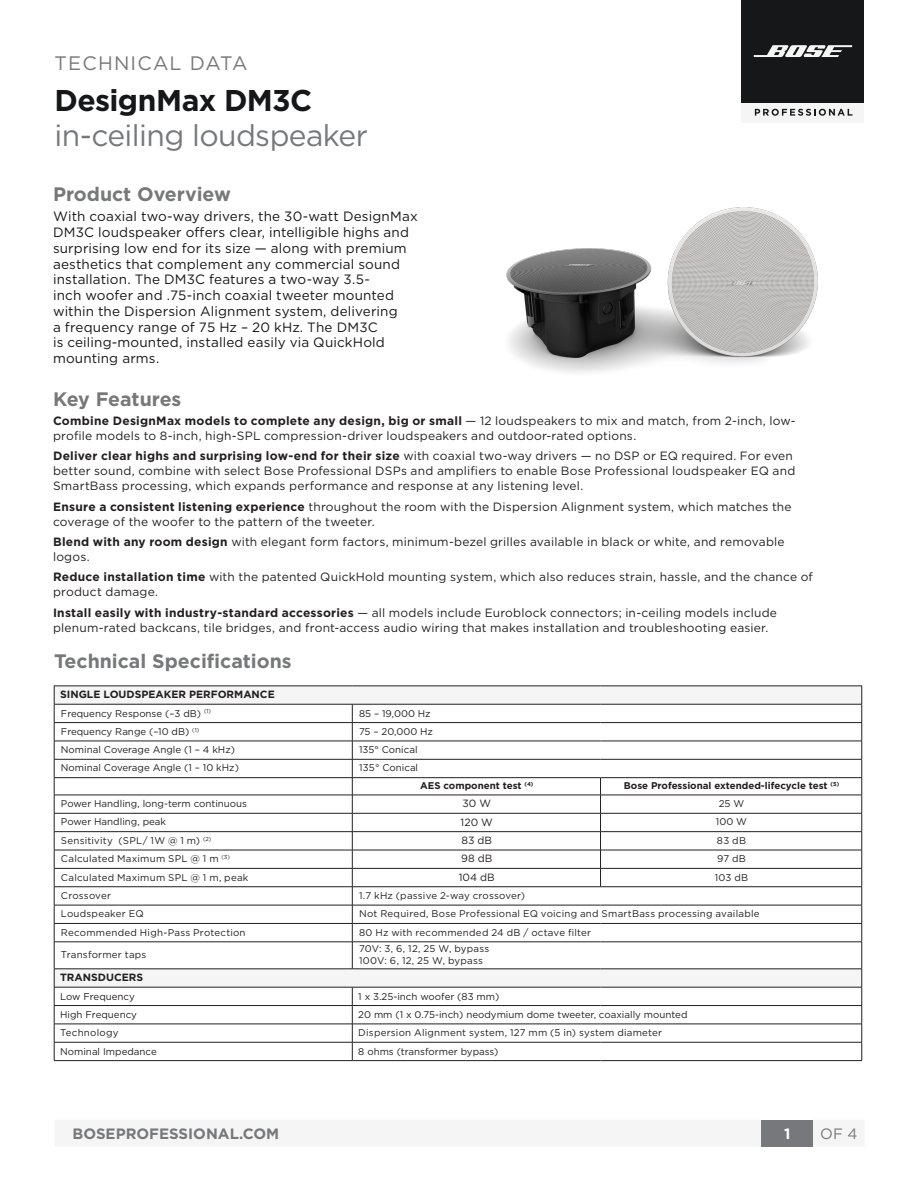
<style>
.page{position:relative;width:918px;height:1188px;background:#fff}
.page>*{position:absolute;margin:0;border:0;box-sizing:border-box;transform-origin:0 0}
.t1{font:30px "Gotham";letter-spacing:-.02em;color:#76787b}
.t2{font:700 30px "Gotham";letter-spacing:-.02em;color:#161718}
.Text_Headers{font:700 19.5px "Gotham";color:#777879}
.t3{font:19.5px "Gotham";letter-spacing:.06em;color:#76787b}
.t4{font:700 15px "Gotham";color:#76787b}
.t5{font:15px "Gotham";color:#76787b}
.t6{font:700 15px "Gotham";color:#fff}
.Body{font:13.5px/15.8px "Gotham";letter-spacing:.01em;color:#161718}
.Text_Plain_Bulleted{font:12px/15px "Gotham";letter-spacing:.015em;color:#231f20}
.Text_Table_Heading{font:700 10.5px "Gotham";color:#231f20}
.Text_Plain_Table_Cel{font:10.5px "Gotham";color:#231f20}
.Text_Plain_Table_Cel-2{font:9.75px "Gotham";color:#231f20}
.Text_Table_Heading-2{font:9.75px "Gotham";letter-spacing:.005em;color:#231f20}
.Text_Plain_Table_Cel-3{font:9.75px/12px "Gotham";letter-spacing:.025em;color:#231f20}
.Text_Table_Heading-3{font:9.75px "Gotham";letter-spacing:.025em;color:#231f20}
.Text_Plain_Table_Cel-4{font:9.75px "Gotham";letter-spacing:.02em;color:#231f20}
.Text_Plain_Table_Cel-5{font:700 9.75px "Gotham";color:#231f20}
.s1{font-weight:700}
</style>
<div class="page">
<img style="left:506px;top:207px;width:312px;height:166px">
<div style="left:55px;top:1120px;width:809px;height:26px;background:#f4f5f4"></div>
<div style="left:761px;top:1120px;width:52px;height:27px;background:#76787b"></div>
<svg style="left:54px;top:686px;width:809px;height:374px"></svg>
<hr style="left:601px;top:1042px;width:261px;height:1px;background:#231f20">
<hr style="left:54px;top:1060px;width:298px;height:1px;background:#231f20">
<hr style="left:352px;top:1060px;width:249px;height:1px;background:#231f20">
<hr style="left:601px;top:1060px;width:261px;height:1px;background:#231f20">
<div style="left:742px;top:0;width:122px;height:122px;background:#161718"></div>
<div style="left:742px;top:103px;width:122px;height:19px;background:#f4f5f4"></div>
<svg style="left:755px;top:109px;width:97px;height:7px"></svg>
<svg style="left:754px;top:45px;width:98px;height:12px"></svg>
<p class="t3" style="left:55px;top:50px;width:195px">TECHNICAL DATA</p>
<p class="t2" style="left:55px;top:81px;width:259px">DesignMax DM3C</p>
<p class="t1" style="left:55px;top:116px;width:315px">in-ceiling loudspeaker</p>
<p class="Text_Headers" style="left:53px;top:181px;width:179px">Product Overview</p>
<p class="Body" style="left:53px;top:208px;width:366px">With coaxial two-way drivers, the 30-watt DesignMax DM3C loudspeaker offers clear, intelligible highs and surprising low end for its size — along with premium aesthetics that complement any commercial sound installation. The DM3C features a two-way 3.5-<br>inch woofer and .75-inch coaxial tweeter mounted within the Dispersion Alignment system, delivering<br>a frequency range of 75 Hz – 20 kHz. The DM3C<br>is ceiling-mounted, installed easily via QuickHold mounting arms.</p>
<p class="Text_Headers" style="left:53px;top:386px;width:130px">Key Features</p>
<p class="Text_Plain_Bulleted" style="left:53px;top:413px;width:744px"><span class="s1">Combine DesignMax models to complete any design, big or small</span> — 12 loudspeakers to mix and match, from 2-inch, low&shy;profile models to 8-inch, high-SPL compression-driver loudspeakers and outdoor-rated options.</p>
<p class="Text_Plain_Bulleted" style="left:53px;top:448px;width:744px"><span class="s1">Deliver clear highs and surprising low-end for their size</span> with coaxial two-way drivers — no DSP or EQ required. For even better sound, combine with select Bose Professional DSPs and amplifiers to enable Bose Professional loudspeaker EQ and<br>SmartBass processing, which expands performance and response at any listening level.</p>
<p class="Text_Plain_Bulleted" style="left:53px;top:499px;width:740px"><span class="s1">Ensure a consistent listening experience</span> throughout the room with the Dispersion Alignment system, which matches the coverage of the woofer to the pattern of the tweeter.</p>
<p class="Text_Plain_Bulleted" style="left:53px;top:534px;width:733px"><span class="s1">Blend with any room design</span> with elegant form factors, minimum-bezel grilles available in black or white, and removable logos.</p>
<p class="Text_Plain_Bulleted" style="left:53px;top:569px;width:761px"><span class="s1">Reduce installation time</span> with the patented QuickHold mounting system, which also reduces strain, hassle, and the chance of product damage.</p>
<p class="Text_Plain_Bulleted" style="left:53px;top:605px;width:725px"><span class="s1">Install easily with industry-standard accessories</span> — all models include Euroblock connectors; in-ceiling models include plenum-rated backcans, tile bridges, and front-access audio wiring that makes installation and troubleshooting easier.</p>
<p class="Text_Headers" style="left:54px;top:648px;width:239px">Technical Specifications</p>
<p class="Text_Table_Heading" style="left:60px;top:688px;width:216px">SINGLE LOUDSPEAKER PERFORMANCE</p>
<p class="Text_Plain_Table_Cel-2" style="left:61px;top:707px;width:152px">Frequency Response (–3 dB) <sup>(1)</sup></p>
<p class="Text_Plain_Table_Cel-2" style="left:359px;top:707px;width:73px">85 – 19,000 Hz</p>
<p class="Text_Table_Heading-2" style="left:61px;top:725px;width:140px">Frequency Range (–10 dB) <sup>(1)</sup></p>
<p class="Text_Plain_Table_Cel-2" style="left:359px;top:725px;width:76px">75 – 20,000 Hz</p>
<p class="Text_Table_Heading-2" style="left:61px;top:743px;width:176px">Nominal Coverage Angle (1 – 4 kHz)</p>
<p class="Text_Plain_Table_Cel-2" style="left:359px;top:743px;width:60px">135° Conical</p>
<p class="Text_Table_Heading-2" style="left:61px;top:762px;width:179px">Nominal Coverage Angle (1 – 10 kHz)</p>
<p class="Text_Plain_Table_Cel-2" style="left:359px;top:762px;width:61px">135° Conical</p>
<p class="Text_Plain_Table_Cel-5" style="left:420px;top:779px;width:115px">AES component test <sup>(4)</sup></p>
<p class="Text_Plain_Table_Cel-5" style="left:624px;top:779px;width:217px">Bose Professional extended-lifecycle test <sup>(5)</sup></p>
<p class="Text_Table_Heading-2" style="left:61px;top:797px;width:188px">Power Handling, long-term continuous</p>
<p class="Text_Plain_Table_Cel" style="left:462px;top:797px;width:30px">30 W</p>
<p class="Text_Plain_Table_Cel-2" style="left:719px;top:797px;width:27px">25 W</p>
<p class="Text_Table_Heading-2" style="left:61px;top:816px;width:107px">Power Handling, peak</p>
<p class="Text_Plain_Table_Cel" style="left:461px;top:815px;width:34px">120 W</p>
<p class="Text_Plain_Table_Cel-2" style="left:716px;top:816px;width:33px">100 W</p>
<p class="Text_Table_Heading-2" style="left:61px;top:834px;width:152px">Sensitivity (SPL/ 1W @ 1 m) <sup>(2)</sup></p>
<p class="Text_Plain_Table_Cel" style="left:461px;top:834px;width:32px">83 dB</p>
<p class="Text_Plain_Table_Cel-2" style="left:717px;top:834px;width:31px">83 dB</p>
<p class="Text_Table_Heading-2" style="left:61px;top:853px;width:171px">Calculated Maximum SPL @ 1 m <sup>(3)</sup></p>
<p class="Text_Plain_Table_Cel" style="left:461px;top:852px;width:33px">98 dB</p>
<p class="Text_Plain_Table_Cel-2" style="left:717px;top:853px;width:30px">97 dB</p>
<p class="Text_Table_Heading-3" style="left:61px;top:871px;width:189px">Calculated Maximum SPL @ 1 m, peak</p>
<p class="Text_Plain_Table_Cel" style="left:459px;top:870px;width:38px">104 dB</p>
<p class="Text_Plain_Table_Cel-2" style="left:715px;top:871px;width:35px">103 dB</p>
<p class="Text_Table_Heading-2" style="left:61px;top:889px;width:52px">Crossover</p>
<p class="Text_Plain_Table_Cel-4" style="left:359px;top:889px;width:168px">1.7 kHz (passive 2-way crossover)</p>
<p class="Text_Table_Heading-3" style="left:61px;top:908px;width:84px">Loudspeaker EQ</p>
<p class="Text_Plain_Table_Cel-3" style="left:359px;top:908px;width:402px">Not Required, Bose Professional EQ voicing and SmartBass processing available</p>
<p class="Text_Table_Heading-3" style="left:61px;top:926px;width:186px">Recommended High-Pass Protection</p>
<p class="Text_Plain_Table_Cel-3" style="left:359px;top:926px;width:234px">80 Hz with recommended 24 dB / octave filter</p>
<p class="Text_Table_Heading-3" style="left:61px;top:949px;width:87px">Transformer taps</p>
<p class="Text_Plain_Table_Cel-3" style="left:359px;top:943px;width:132px">70V: 3, 6, 12, 25 W, bypass<br>100V: 6, 12, 25 W, bypass</p>
<p class="Text_Table_Heading" style="left:60px;top:971px;width:84px">TRANSDUCERS</p>
<p class="Text_Plain_Table_Cel-2" style="left:60px;top:990px;width:76px">Low Frequency</p>
<p class="Text_Plain_Table_Cel-2" style="left:358px;top:990px;width:143px">1 x 3.25-inch woofer (83 mm)</p>
<p class="Text_Plain_Table_Cel-2" style="left:60px;top:1008px;width:78px">High Frequency</p>
<p class="Text_Plain_Table_Cel-2" style="left:358px;top:1008px;width:331px">20 mm (1 x 0.75-inch) neodymium dome tweeter, coaxially mounted</p>
<p class="Text_Plain_Table_Cel-3" style="left:60px;top:1027px;width:60px">Technology</p>
<p class="Text_Plain_Table_Cel-4" style="left:358px;top:1027px;width:305px">Dispersion Alignment system, 127 mm (5 in) system diameter</p>
<p class="Text_Plain_Table_Cel-2" style="left:60px;top:1045px;width:98px">Nominal Impedance</p>
<p class="Text_Plain_Table_Cel-2" style="left:358px;top:1045px;width:142px">8 ohms (transformer bypass)</p>
<p class="t4" style="left:73px;top:1124px;width:208px">BOSEPROFESSIONAL.COM</p>
<p class="t6" style="left:784px;top:1124px;width:8px">1</p>
<p class="t5" style="left:820px;top:1124px;width:39px">OF 4</p>
</div>
